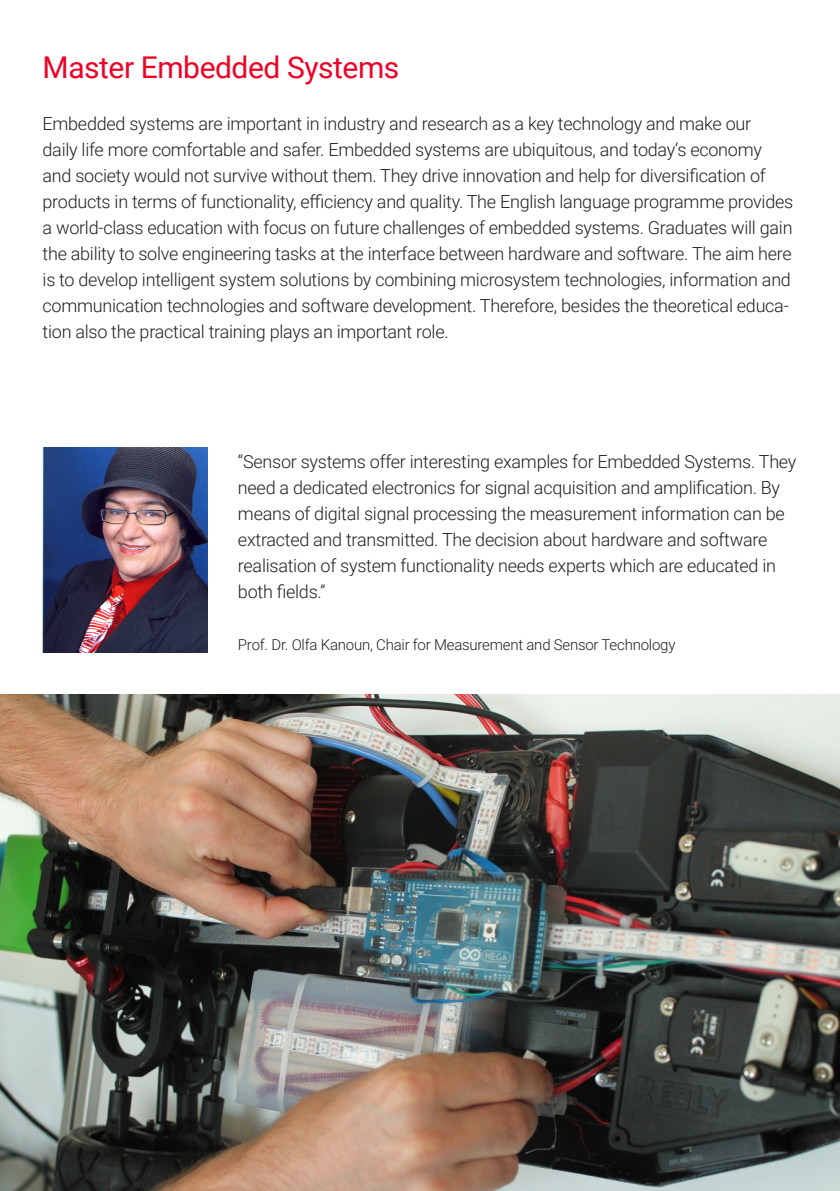
<style>
.page{position:relative;width:840px;height:1191px;background:#fff}
.page>*{position:absolute;margin:0;border:0;box-sizing:border-box;transform-origin:0 0}
.Studienbeschreibung{font:30px "Roboto";letter-spacing:-.015em;color:#ef0027}
.Mengentext{font:300 18px/26px "Roboto";letter-spacing:-.015em;color:#231f20}
.Marginalien{font:300 15px "Roboto";letter-spacing:-.015em;color:#231f20}
</style>
<div class="page">
<img style="left:0;top:694px;width:839px;height:497px">
<img style="left:43px;top:448px;width:164px;height:204px">
<p class="Studienbeschreibung" style="left:43px;top:46px;width:358px">Master Embedded Systems</p>
<p class="Mengentext" style="left:43px;top:110px;width:751px">Embedded systems are important in industry and research as a key technology and make our<br>daily life more comfortable and safer. Embedded systems are ubiquitous, and today‘s economy and society would not survive without them. They drive innovation and help for diversification of products in terms of functionality, efficiency and quality. The English language programme provides a world-class education with focus on future challenges of embedded systems. Graduates will gain the ability to solve engineering tasks at the interface between hardware and software. The aim here is to develop intelligent system solutions by combining microsystem technologies, information and communication technologies and software development. Therefore, besides the theoretical educa&shy;tion also the practical training plays an important role.</p>
<p class="Mengentext" style="left:238px;top:448px;width:559px">“Sensor systems offer interesting examples for Embedded Systems. They need a dedicated electronics for signal acquisition and amplification. By means of digital signal processing the measurement information can be extracted and transmitted. The decision about hardware and software realisation of system functionality needs experts which are educated in both fields.”</p>
<p class="Marginalien" style="left:238px;top:634px;width:439px">Prof. Dr. Olfa Kanoun, Chair for Measurement and Sensor Technology</p>
</div>
